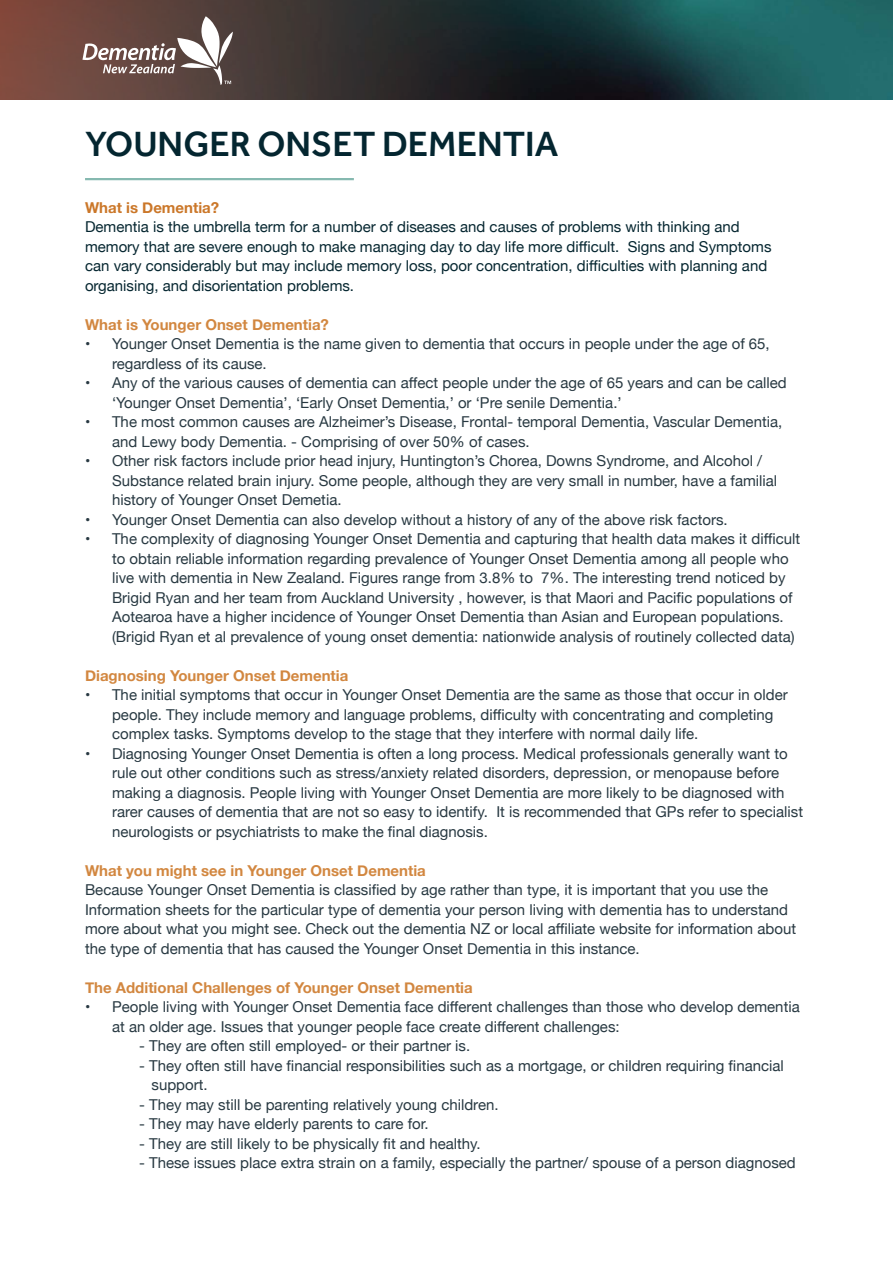
<style>
.page{position:relative;width:893px;height:1263px;background:#fff}
.page>*{position:absolute;margin:0;border:0;box-sizing:border-box;transform-origin:0 0}
.t1{font:500 36px "Effra";color:#042630}
.t2{font:15px/19.5px "Helvetica Neue";color:#283942}
.t3{font:15px/19.5px "Helvetica Neue";color:#052630}
.t4{font:700 15px "Helvetica Neue";color:#d28740}
.t5{font:700 15px "Helvetica Neue";color:#cb7729}
</style>
<div class="page">
<svg style="left:0;top:0;width:893px;height:100px"></svg>
<svg style="left:82px;top:16px;width:151px;height:69px"></svg>
<hr style="left:85px;top:178px;width:269px;height:2px;background:#86b9b0">
<h1 class="t1" style="left:85px;top:122px;width:475px">YOUNGER ONSET DEMENTIA</h1>
<p class="t5" style="left:85px;top:196px;width:136px">What is Dementia?</p>
<p class="t3" style="left:85px;top:218px;width:688px">Dementia is the umbrella term for a number of diseases and causes of problems with thinking and memory that are severe enough to make managing day to day life more difficult. Signs and Symptoms can vary considerably but may include memory loss, poor concentration, difficulties with planning and organising, and disorientation problems.</p>
<p class="t4" style="left:85px;top:313px;width:245px">What is Younger Onset Dementia?</p>
<p class="t2" style="left:112px;top:335px;width:659px;text-indent:-27px">• Younger Onset Dementia is the name given to dementia that occurs in people under the age of 65, regardless of its cause.</p>
<p class="t2" style="left:112px;top:374px;width:676px;text-indent:-27px">• Any of the various causes of dementia can affect people under the age of 65 years and can be called ‘Younger Onset Dementia’, ‘Early Onset Dementia,’ or ‘Pre senile Dementia.’</p>
<p class="t2" style="left:112px;top:413px;width:672px;text-indent:-27px">• The most common causes are Alzheimer’s Disease, Frontal- temporal Dementia, Vascular Dementia, and Lewy body Dementia. - Comprising of over 50% of cases.</p>
<p class="t2" style="left:112px;top:452px;width:667px;text-indent:-27px">• Other risk factors include prior head injury, Huntington’s Chorea, Downs Syndrome, and Alcohol /<br>Substance related brain injury. Some people, although they are very small in number, have a familial history of Younger Onset Demetia.</p>
<p class="t2" style="left:85px;top:511px;width:644px">• Younger Onset Dementia can also develop without a history of any of the above risk factors.</p>
<p class="t2" style="left:112px;top:530px;width:690px;text-indent:-27px">• The complexity of diagnosing Younger Onset Dementia and capturing that health data makes it difficult to obtain reliable information regarding prevalence of Younger Onset Dementia among all people who live with dementia in New Zealand. Figures range from 3.8% to 7%. The interesting trend noticed by Brigid Ryan and her team from Auckland University , however, is that Maori and Pacific populations of Aotearoa have a higher incidence of Younger Onset Dementia than Asian and European populations. (Brigid Ryan et al prevalence of young onset dementia: nationwide analysis of routinely collected data)</p>
<p class="t4" style="left:85px;top:664px;width:265px">Diagnosing Younger Onset Dementia</p>
<p class="t2" style="left:112px;top:686px;width:677px;text-indent:-27px">• The initial symptoms that occur in Younger Onset Dementia are the same as those that occur in older people. They include memory and language problems, difficulty with concentrating and completing complex tasks. Symptoms develop to the stage that they interfere with normal daily life.</p>
<p class="t2" style="left:112px;top:745px;width:692px;text-indent:-27px">• Diagnosing Younger Onset Dementia is often a long process. Medical professionals generally want to rule out other conditions such as stress/anxiety related disorders, depression, or menopause before making a diagnosis. People living with Younger Onset Dementia are more likely to be diagnosed with rarer causes of dementia that are not so easy to identify. It is recommended that GPs refer to specialist neurologists or psychiatrists to make the final diagnosis.</p>
<p class="t4" style="left:85px;top:859px;width:342px">What you might see in Younger Onset Dementia</p>
<p class="t2" style="left:85px;top:881px;width:713px">Because Younger Onset Dementia is classified by age rather than type, it is important that you use the Information sheets for the particular type of dementia your person living with dementia has to understand more about what you might see. Check out the dementia NZ or local affiliate website for information about the type of dementia that has caused the Younger Onset Dementia in this instance.</p>
<p class="t4" style="left:85px;top:976px;width:389px">The Additional Challenges of Younger Onset Dementia</p>
<p class="t2" style="left:112px;top:998px;width:689px;text-indent:-27px">• People living with Younger Onset Dementia face different challenges than those who develop dementia at an older age. Issues that younger people face create different challenges:</p>
<p class="t2" style="left:139px;top:1037px;width:333px">- They are often still employed- or their partner is.</p>
<p class="t2" style="left:152px;top:1057px;width:634px;text-indent:-13px">- They often still have financial responsibilities such as a mortgage, or children requiring financial support.</p>
<p class="t2" style="left:139px;top:1096px;width:361px">- They may still be parenting relatively young children.</p>
<p class="t2" style="left:139px;top:1115px;width:291px">- They may have elderly parents to care for.</p>
<p class="t2" style="left:139px;top:1135px;width:343px">- They are still likely to be physically fit and healthy.</p>
<p class="t2" style="left:139px;top:1154px;width:658px">- These issues place extra strain on a family, especially the partner/ spouse of a person diagnosed</p>
</div>
